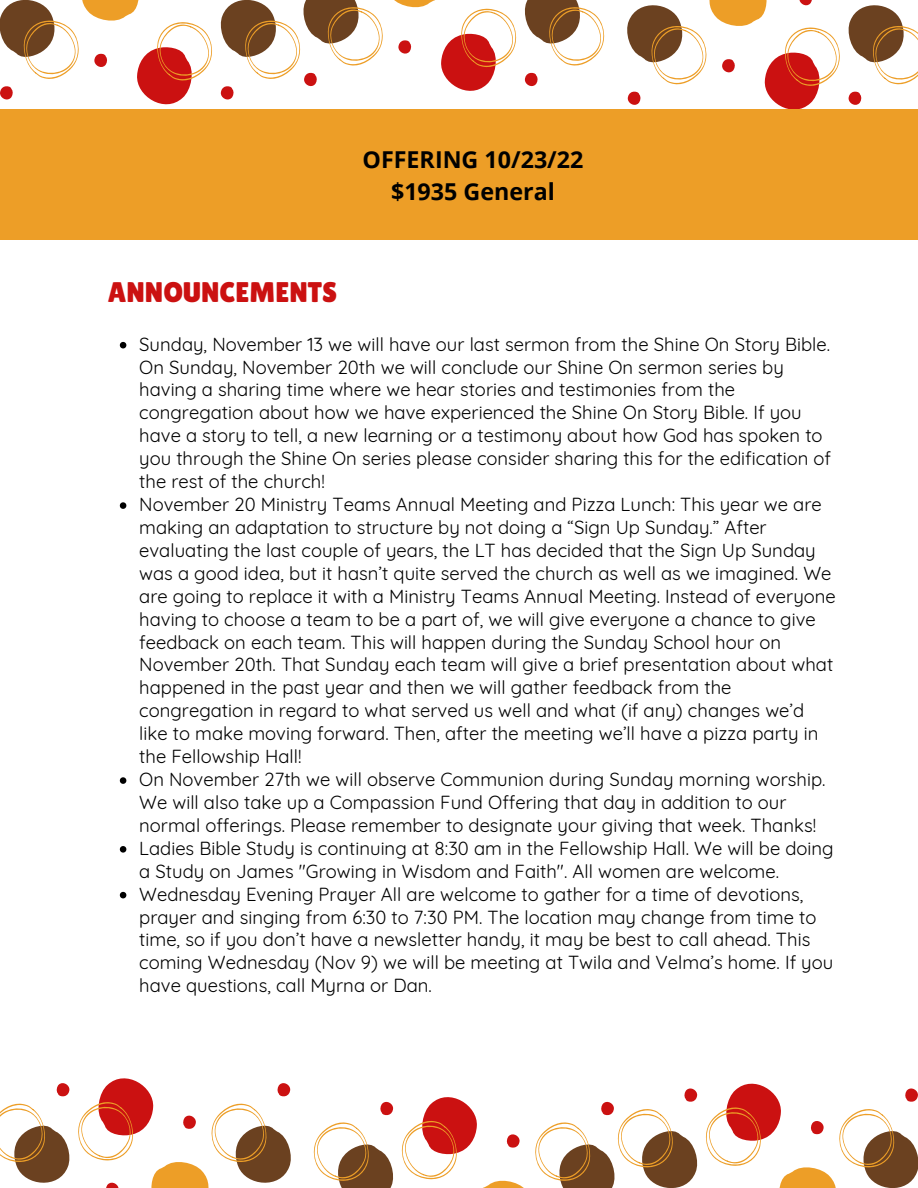
<style>
.page{position:relative;width:918px;height:1188px;background:#fff}
.page>*{position:absolute;margin:0;border:0;box-sizing:border-box;transform-origin:0 0}
.t1{font:28.35px "Lilita One";color:#cb1111}
.t2{font:700 23.25px/31.7px "Open Sans";color:#000;text-align:center}
.t3{font:18.45px/23px "Quicksand";color:#000}
</style>
<div class="page">
<svg style="left:0;top:0;width:605px;height:104px"></svg>
<svg style="left:848px;top:91px;width:14px;height:14px"></svg>
<svg style="left:625px;top:0;width:215px;height:110px"></svg>
<svg style="left:848px;top:5px;width:70px;height:80px"></svg>
<svg style="left:313px;top:1084px;width:605px;height:104px"></svg>
<svg style="left:56px;top:1083px;width:14px;height:14px"></svg>
<svg style="left:78px;top:1078px;width:213px;height:110px"></svg>
<svg style="left:0;top:1103px;width:70px;height:80px"></svg>
<svg style="left:120px;top:342px;width:6px;height:6px"></svg>
<svg style="left:120px;top:502px;width:6px;height:7px"></svg>
<svg style="left:120px;top:777px;width:6px;height:7px"></svg>
<svg style="left:120px;top:846px;width:6px;height:7px"></svg>
<svg style="left:120px;top:892px;width:6px;height:6px"></svg>
<div style="left:0;top:110px;width:918px;height:130px;background:#ed9e27"></div>
<p class="t2" style="left:363px;top:143px;width:222px">OFFERING 10/23/22 $1935 General</p>
<h1 class="t1" style="left:108px;top:275px;width:231px">ANNOUNCEMENTS</h1>
<p class="t3" style="left:139px;top:332px;width:698px">Sunday, November 13 we will have our last sermon from the Shine On Story Bible.<br>On Sunday, November 20th we will conclude our Shine On sermon series by having a sharing time where we hear stories and testimonies from the congregation about how we have experienced the Shine On Story Bible. If you have a story to tell, a new learning or a testimony about how God has spoken to you through the Shine On series please consider sharing this for the edification of the rest of the church!<br>November 20 Ministry Teams Annual Meeting and Pizza Lunch: This year we are making an adaptation to structure by not doing a “Sign Up Sunday.” After evaluating the last couple of years, the LT has decided that the Sign Up Sunday was a good idea, but it hasn’t quite served the church as well as we imagined. We are going to replace it with a Ministry Teams Annual Meeting. Instead of everyone having to choose a team to be a part of, we will give everyone a chance to give feedback on each team. This will happen during the Sunday School hour on November 20th. That Sunday each team will give a brief presentation about what happened in the past year and then we will gather feedback from the congregation in regard to what served us well and what (if any) changes we’d like to make moving forward. Then, after the meeting we’ll have a pizza party in the Fellowship Hall!<br>On November 27th we will observe Communion during Sunday morning worship.<br>We will also take up a Compassion Fund Offering that day in addition to our normal offerings. Please remember to designate your giving that week. Thanks!<br>Ladies Bible Study is continuing at 8:30 am in the Fellowship Hall. We will be doing a Study on James "Growing in Wisdom and Faith". All women are welcome.<br>Wednesday Evening Prayer All are welcome to gather for a time of devotions, prayer and singing from 6:30 to 7:30 PM. The location may change from time to time, so if you don’t have a newsletter handy, it may be best to call ahead. This coming Wednesday (Nov 9) we will be meeting at Twila and Velma’s home. If you have questions, call Myrna or Dan.</p>
</div>
